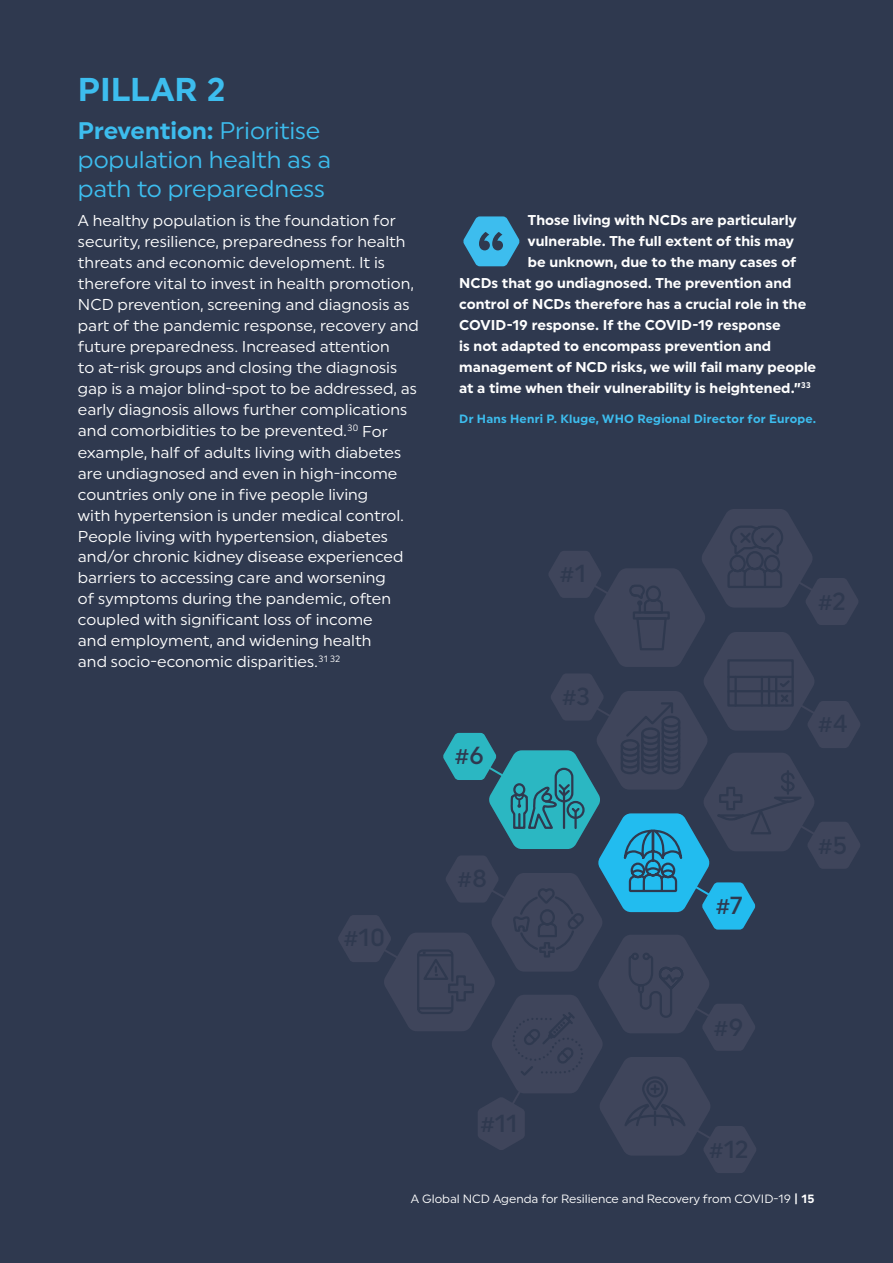
<style>
.page{position:relative;width:893px;height:1263px;background:#2f394f}
.page>*{position:absolute;margin:0;border:0;box-sizing:border-box;transform-origin:0 0}
.t1{font:700 33px "Uniform";color:#3dbdee}
.t2{font:500 24.75px "Uniform";color:#2f394f}
.t3{font:24px/28.8px "Uniform";letter-spacing:-.01em;color:#3dbdee}
.t4{font:15.75px/21px "Uniform";color:#fff}
.t5{font:700 14.25px "Uniform";color:#fff}
.t6{font:12px "Uniform";color:#fff}
.t7{font:700 12px "Uniform";letter-spacing:.02em;color:#3dbdee}
.s1{font-weight:700}
</style>
<div class="page">
<svg style="left:338px;top:509px;width:522px;height:664px"></svg>
<svg style="left:463px;top:216px;width:57px;height:50px"></svg>
<h1 class="t1" style="left:78px;top:70px;width:149px">PILLAR 2</h1>
<h3 class="t3" style="left:78px;top:116px;width:255px"><span class="s1">Prevention:</span> Prioritise population health as a path to preparedness</h3>
<p class="t4" style="left:78px;top:210px;width:342px">A healthy population is the foundation for security, resilience, preparedness for health threats and economic development. It is therefore vital to invest in health promotion, NCD prevention, screening and diagnosis as part of the pandemic response, recovery and future preparedness. Increased attention<br>to at-risk groups and closing the diagnosis gap is a major blind-spot to be addressed, as early diagnosis allows further complications and comorbidities to be prevented.<sup>30</sup> For example, half of adults living with diabetes are undiagnosed and even in high-income countries only one in five people living<br>with hypertension is under medical control.<br>People living with hypertension, diabetes and/or chronic kidney disease experienced barriers to accessing care and worsening<br>of symptoms during the pandemic, often coupled with significant loss of income<br>and employment, and widening health<br>and socio-economic disparities.<sup>31</sup> <sup>32</sup></p>
<p class="t5" style="left:528px;top:211px;width:270px">Those living with NCDs are particularly</p>
<p class="t5" style="left:528px;top:232px;width:267px">vulnerable. The full extent of this may</p>
<p class="t5" style="left:528px;top:253px;width:270px">be unknown, due to the many cases of</p>
<p class="t5" style="left:459px;top:274px;width:334px">NCDs that go undiagnosed. The prevention and</p>
<p class="t5" style="left:459px;top:295px;width:349px">control of NCDs therefore has a crucial role in the</p>
<p class="t5" style="left:459px;top:316px;width:323px">COVID-19 response. If the COVID-19 response</p>
<p class="t5" style="left:459px;top:337px;width:313px">is not adapted to encompass prevention and</p>
<p class="t5" style="left:459px;top:358px;width:358px">management of NCD risks, we will fail many people</p>
<p class="t5" style="left:459px;top:379px;width:353px">at a time when their vulnerability is heightened.”<sup>33</sup></p>
<p class="t7" style="left:459px;top:412px;width:358px">Dr Hans Henri P. Kluge, WHO Regional Director for Europe.</p>
<h2 class="t2" style="left:454px;top:741px;width:31px">#6</h2>
<h2 class="t2" style="left:715px;top:890px;width:29px">#7</h2>
<p class="t6" style="left:411px;top:1191px;width:405px">A Global NCD Agenda for Resilience and Recovery from COVID-19 <span class="s1">| 15</span></p>
</div>
